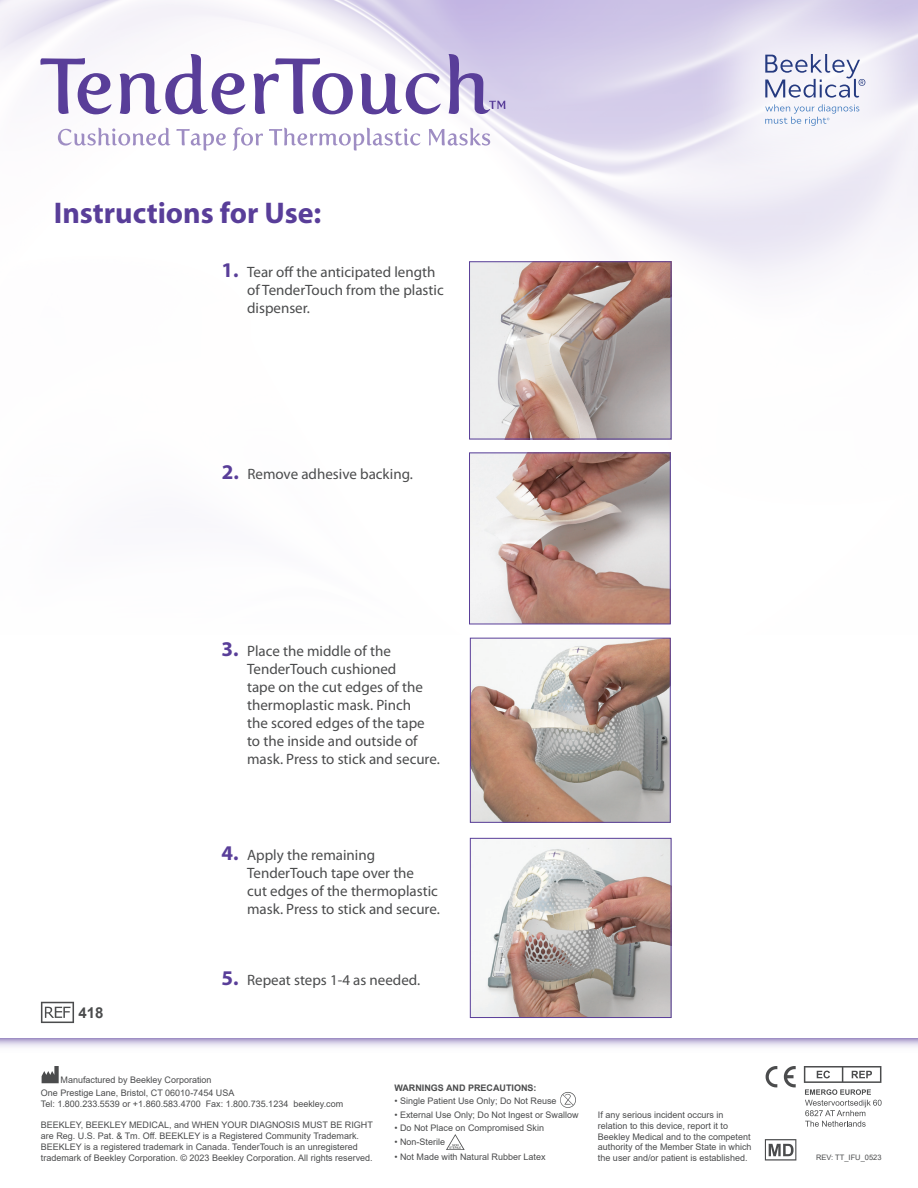
<style>
.page{position:relative;width:918px;height:1188px;background:#fff}
.page>*{position:absolute;margin:0;border:0;box-sizing:border-box;transform-origin:0 0}
.t1{font:700 30px "Myriad Pro";color:#593e99}
.List_Paragraph{font:15px/18px "Myriad Pro";color:#4b4c4d}
.t2{font:700 15px "Arial";color:#4b4c4d}
.t3{font:9px/10.8px "Arial";color:#4b4c4d}
.t4{font:700 9px "Arial";color:#4b4c4d}
.t5{font:7.5px "Arial";color:#4b4c4d}
.s1{font-weight:700;font-size:21px;color:#593e99}
</style>
<div class="page">
<img style="left:0;top:0;width:918px;height:638px">
<img style="left:471px;top:263px;width:198px;height:174px">
<div style="left:469px;top:261px;width:202px;height:178px;border:1px solid #593e99"></div>
<img style="left:471px;top:455px;width:198px;height:167px">
<div style="left:469px;top:453px;width:202px;height:171px;border:1px solid #593e99"></div>
<img style="left:472px;top:840px;width:197px;height:176px">
<div style="left:470px;top:838px;width:201px;height:180px;border:1px solid #593e99"></div>
<img style="left:472px;top:640px;width:197px;height:181px">
<div style="left:470px;top:638px;width:201px;height:185px;border:1px solid #593e99"></div>
<svg style="left:58px;top:128px;width:168px;height:23px"></svg>
<svg style="left:233px;top:127px;width:30px;height:24px"></svg>
<svg style="left:269px;top:128px;width:152px;height:23px"></svg>
<svg style="left:429px;top:128px;width:61px;height:18px"></svg>
<svg style="left:40px;top:58px;width:72px;height:56px"></svg>
<svg style="left:120px;top:54px;width:126px;height:60px"></svg>
<svg style="left:253px;top:58px;width:100px;height:56px"></svg>
<svg style="left:360px;top:73px;width:81px;height:41px"></svg>
<svg style="left:448px;top:54px;width:57px;height:60px;background:#b4a7d4"></svg>
<svg style="left:0;top:1038px;width:918px;height:9px;background:#d0c9e3"></svg>
<svg style="left:42px;top:1066px;width:17px;height:17px"></svg>
<svg style="left:560px;top:1092px;width:16px;height:16px"></svg>
<svg style="left:446px;top:1134px;width:19px;height:16px"></svg>
<svg style="left:41px;top:1002px;width:33px;height:21px"></svg>
<svg style="left:765px;top:1139px;width:31px;height:22px"></svg>
<svg style="left:766px;top:1066px;width:30px;height:21px"></svg>
<svg style="left:804px;top:1066px;width:77px;height:17px"></svg>
<svg style="left:805px;top:1089px;width:77px;height:38px"></svg>
<div style="left:694px;top:0;width:224px;height:195px;background:#fff;opacity:.74"></div>
<svg style="left:765px;top:54px;width:100px;height:44px"></svg>
<svg style="left:765px;top:104px;width:94px;height:22px"></svg>
<p class="t1" style="left:54px;top:194px;width:269px">Instructions for Use:</p>
<p class="List_Paragraph" style="left:247px;top:263px;width:198px;text-indent:-26px"><span class="s1">1.</span> Tear off the anticipated length of TenderTouch from the plastic dispenser.</p>
<p class="List_Paragraph" style="left:222px;top:464px;width:193px"><span class="s1">2.</span> Remove adhesive backing.</p>
<p class="List_Paragraph" style="left:247px;top:642px;width:194px;text-indent:-26px"><span class="s1">3.</span> Place the middle of the<br>TenderTouch cushioned<br>tape on the cut edges of the thermoplastic mask. Pinch<br>the scored edges of the tape to the inside and outside of mask. Press to stick and secure.</p>
<p class="List_Paragraph" style="left:247px;top:846px;width:194px;text-indent:-26px"><span class="s1">4.</span> Apply the remaining<br>TenderTouch tape over the<br>cut edges of the thermoplastic mask. Press to stick and secure.</p>
<p class="t2" style="left:78px;top:1002px;width:27px">418</p>
<p class="List_Paragraph" style="left:222px;top:971px;width:200px"><span class="s1">5.</span> Repeat steps 1-4 as needed.</p>
<p class="t3" style="left:61px;top:1074px;width:153px">Manufactured by Beekley Corporation</p>
<p class="t3" style="left:41px;top:1087px;width:304px">One Prestige Lane, Bristol, CT 06010-7454 USA<br>Tel: 1.800.233.5539 or +1.860.583.4700 Fax: 1.800.735.1234 beekley.com</p>
<p class="t3" style="left:41px;top:1120px;width:333px">BEEKLEY, BEEKLEY MEDICAL, and WHEN YOUR DIAGNOSIS MUST BE RIGHT are Reg. U.S. Pat. &amp; Tm. Off. BEEKLEY is a Registered Community Trademark.<br>BEEKLEY is a registered trademark in Canada. TenderTouch is an unregistered trademark of Beekley Corporation. © 2023 Beekley Corporation. All rights reserved.</p>
<p class="t4" style="left:394px;top:1081px;width:144px">WARNINGS AND PRECAUTIONS:</p>
<p class="t3" style="left:394px;top:1096px;width:164px">• Single Patient Use Only; Do Not Reuse</p>
<p class="t3" style="left:394px;top:1109px;width:186px">• External Use Only; Do Not Ingest or Swallow</p>
<p class="t3" style="left:394px;top:1123px;width:151px">• Do Not Place on Compromised Skin</p>
<p class="t3" style="left:394px;top:1136px;width:52px">• Non-Sterile</p>
<p class="t3" style="left:394px;top:1152px;width:153px">• Not Made with Natural Rubber Latex</p>
<p class="t5" style="left:816px;top:1153px;width:67px">REV: TT_IFU_0523</p>
<p class="t3" style="left:598px;top:1109px;width:155px">If any serious incident occurs in relation to this device, report it to Beekley Medical and to the competent authority of the Member State in which the user and/or patient is established.</p>
</div>
